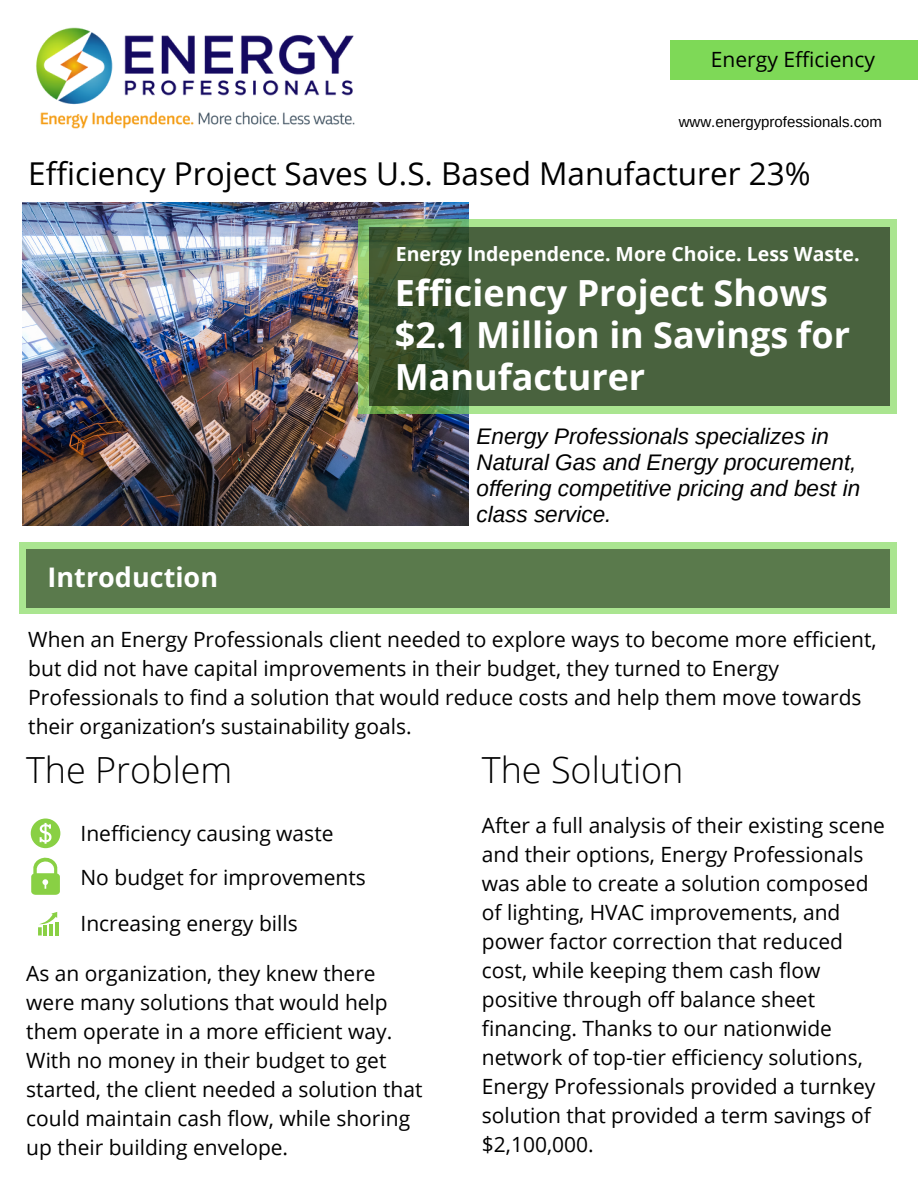
<style>
.page{position:relative;width:918px;height:1188px;background:#fff}
.page>*{position:absolute;margin:0;border:0;box-sizing:border-box;transform-origin:0 0}
.t1{font:700 36px/42.2px "Open Sans";color:#fff}
.t2{font:300 36px "Open Sans";color:#000}
.t3{font:31.5px "Open Sans";color:#000}
.t4{font:700 27px "Open Sans";color:#fff}
.t5{font:italic 22.5px/25.8px "Arimo";color:#000}
.t6{font:21px/29px "Open Sans";color:#000}
.t7{font:700 19.5px "Open Sans";color:#fff}
.t8{font:15px "Arimo";color:#000}
</style>
<div class="page">
<img style="left:36px;top:27px;width:319px;height:102px">
<img style="left:23px;top:203px;width:445px;height:323px">
<svg style="left:358px;top:219px;width:538px;height:195px;background:#98d07e"></svg>
<svg style="left:369px;top:227px;width:521px;height:178px;background:#455e3a"></svg>
<svg style="left:19px;top:543px;width:877px;height:71px;background:#a4dd8b"></svg>
<div style="left:26px;top:549px;width:864px;height:58px;background:#5a7a4c"></div>
<div style="left:671px;top:41px;width:247px;height:39px;background:#7ed957"></div>
<svg style="left:31px;top:819px;width:29px;height:29px"></svg>
<svg style="left:31px;top:857px;width:29px;height:38px"></svg>
<hr style="left:55px;top:922px;width:3px;height:14px;background:#89d044">
<svg style="left:38px;top:912px;width:19px;height:24px"></svg>
<h5 class="t6" style="left:711px;top:45px;width:166px">Energy Efficiency</h5>
<h6 class="t8" style="left:679px;top:113px;width:205px">www.energyprofessionals.com</h6>
<h5 class="t3" style="left:28px;top:152px;width:784px">Efficiency Project Saves U.S. Based Manufacturer 23%</h5>
<h5 class="t4" style="left:48px;top:559px;width:172px">Introduction</h5>
<h3 class="t7" style="left:396px;top:240px;width:465px">Energy Independence. More Choice. Less Waste.</h3>
<p class="t1" style="left:395px;top:271px;width:457px">Efficiency Project Shows $2.1 Million in Savings for<br>Manufacturer</p>
<h1 class="t5" style="left:477px;top:424px;width:385px">Energy Professionals specializes in<br>Natural Gas and Energy procurement, offering competitive pricing and best in class service.</h1>
<h2 class="t6" style="left:28px;top:624px;width:850px">When an Energy Professionals client needed to explore ways to become more efficient, but did not have capital improvements in their budget, they turned to Energy Professionals to find a solution that would reduce costs and help them move towards their organization’s sustainability goals.</h2>
<h4 class="t2" style="left:26px;top:744px;width:208px">The Problem</h4>
<p class="t6" style="left:81px;top:818px;width:255px">Inefficiency causing waste</p>
<h5 class="t6" style="left:81px;top:862px;width:287px">No budget for improvements</h5>
<h5 class="t6" style="left:81px;top:909px;width:219px">Increasing energy bills</h5>
<h2 class="t6" style="left:26px;top:958px;width:398px">As an organization, they knew there were many solutions that would help them operate in a more efficient way.<br>With no money in their budget to get started, the client needed a solution that could maintain cash flow, while shoring up their building envelope.</h2>
<p class="t2" style="left:482px;top:744px;width:203px">The Solution</p>
<p class="t6" style="left:482px;top:811px;width:405px">After a full analysis of their existing scene and their options, Energy Professionals was able to create a solution composed of lighting, HVAC improvements, and power factor correction that reduced cost, while keeping them cash flow positive through off balance sheet financing. Thanks to our nationwide network of top-tier efficiency solutions, Energy Professionals provided a turnkey solution that provided a term savings of $2,100,000.</p>
</div>
